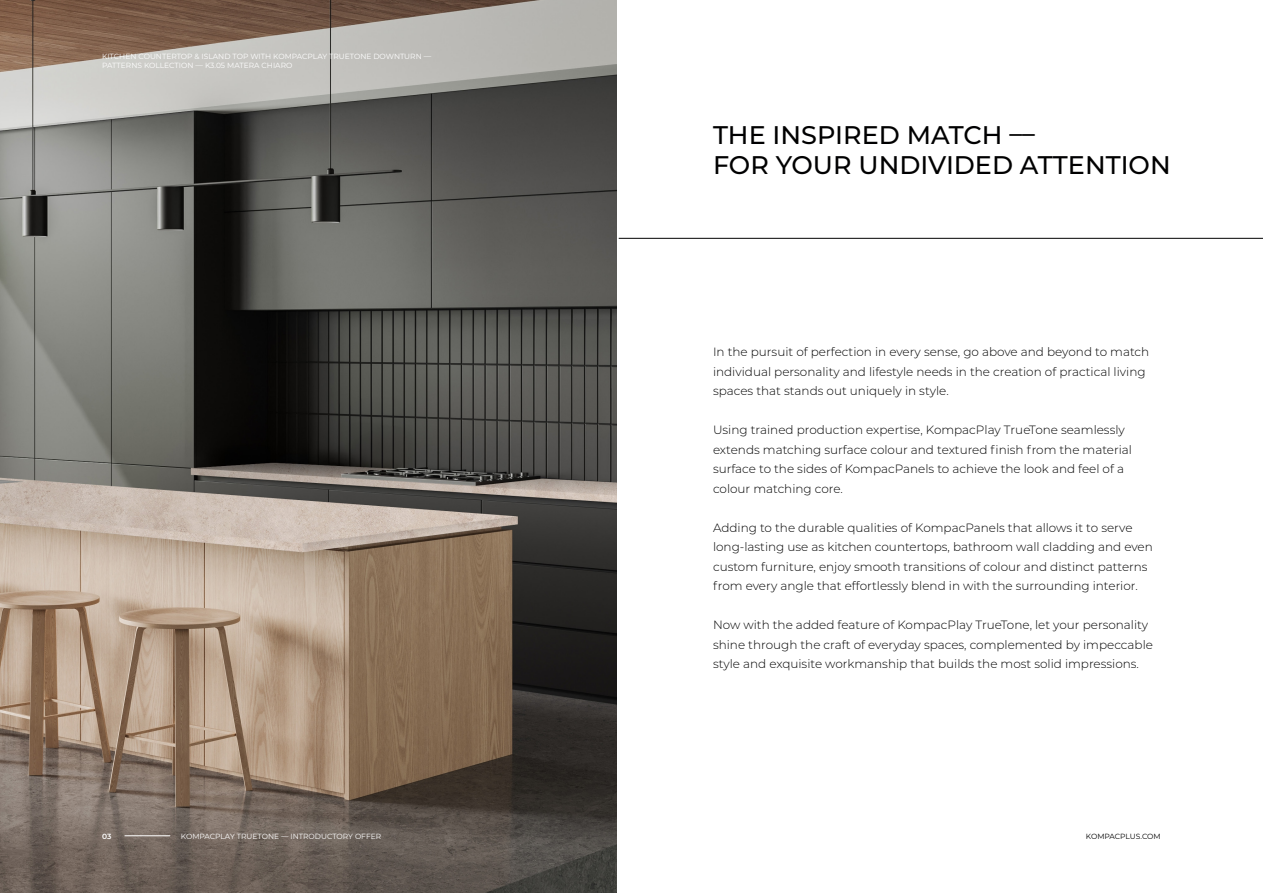
<style>
.page{position:relative;width:1263px;height:893px;background:#fff}
.page>*{position:absolute;margin:0;border:0;box-sizing:border-box;transform-origin:0 0}
.t1{font:500 25.5px "Montserrat";color:#000001}
.t2{font:300 12px/19.5px "Montserrat";color:#000001}
.t3{font:7.5px "Montserrat";color:#fff}
.t4{font:7.5px "Montserrat";letter-spacing:-.01em;color:#000}
.t5{font:600 7.5px "Montserrat";color:#fff}
</style>
<div class="page">
<img style="left:0;top:0;width:617px;height:893px">
<hr style="left:619px;top:238px;width:644px;height:1px;background:#000001">
<hr style="left:125px;top:835px;width:45px;height:1px;background:#fff">
<p class="t3" style="left:102px;top:51px;width:331px">KITCHEN COUNTERTOP &amp; ISLAND TOP WITH KOMPACPLAY TRUETONE DOWNTURN —</p>
<p class="t3" style="left:102px;top:60px;width:192px">PATTERNS KOLLECTION — K3.05 MATERA CHIARO</p>
<p class="t1" style="left:713px;top:117px;width:324px">THE INSPIRED MATCH ––</p>
<p class="t1" style="left:713px;top:147px;width:459px">FOR YOUR UNDIVIDED ATTENTION</p>
<p class="t2" style="left:713px;top:342px;width:438px">In the pursuit of perfection in every sense, go above and beyond to match individual personality and lifestyle needs in the creation of practical living spaces that stands out uniquely in style.</p>
<p class="t2" style="left:713px;top:420px;width:420px">Using trained production expertise, KompacPlay TrueTone seamlessly extends matching surface colour and textured finish from the material surface to the sides of KompacPanels to achieve the look and feel of a colour matching core.</p>
<p class="t2" style="left:713px;top:517px;width:441px">Adding to the durable qualities of KompacPanels that allows it to serve long-lasting use as kitchen countertops, bathroom wall cladding and even custom furniture, enjoy smooth transitions of colour and distinct patterns from every angle that effortlessly blend in with the surrounding interior.</p>
<p class="t2" style="left:713px;top:615px;width:441px">Now with the added feature of KompacPlay TrueTone, let your personality shine through the craft of everyday spaces, complemented by impeccable style and exquisite workmanship that builds the most solid impressions.</p>
<p class="t5" style="left:102px;top:831px;width:11px">03</p>
<p class="t3" style="left:181px;top:831px;width:202px">KOMPACPLAY TRUETONE –– INTRODUCTORY OFFER</p>
<p class="t4" style="left:1086px;top:831px;width:76px">KOMPACPLUS.COM</p>
</div>
